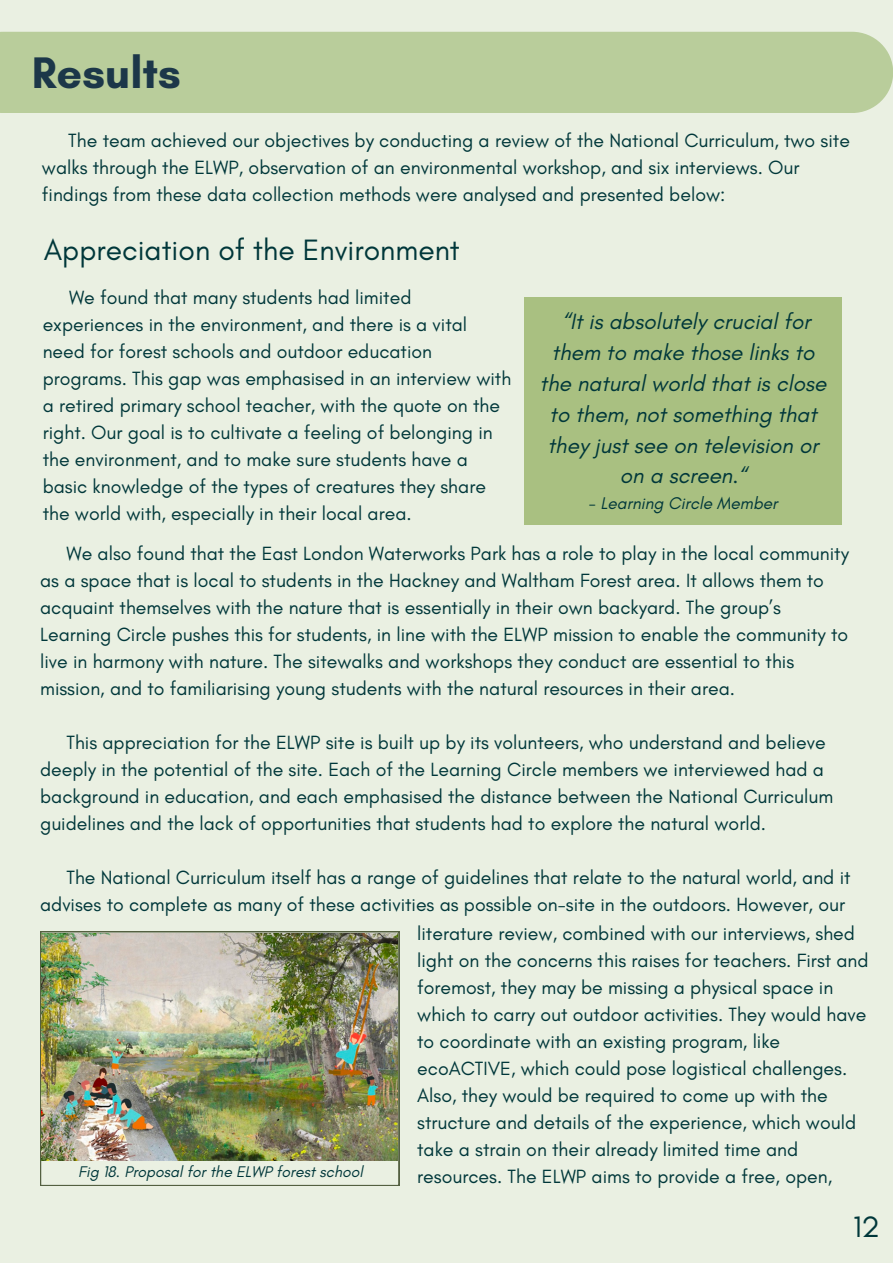
<style>
.page{position:relative;width:893px;height:1263px;background:#eaf0e2}
.page>*{position:absolute;margin:0;border:0;box-sizing:border-box;transform-origin:0 0}
.t1{font:700 45px "Glacial Indifference";color:#1c3749}
.t2{font:30px "Glacial Indifference";color:#00373a}
.t3{font:italic 22.5px/30.9px "Glacial Indifference";color:#00373a;text-align:center}
.t4{font:19.5px/27px "Glacial Indifference";color:#00373a}
.t5{font:italic 17.25px "Glacial Indifference";color:#00373a}
.t6{font:italic 15.75px "Glacial Indifference";color:#00373a}
</style>
<div class="page">
<div style="left:0;top:32px;width:893px;height:81px;background:#b9cd9b"></div>
<svg style="left:40px;top:931px;width:359px;height:255px"></svg>
<img style="left:42px;top:933px;width:355px;height:227px">
<div style="left:524px;top:297px;width:318px;height:227px;background:#a9c081"></div>
<h4 class="t1" style="left:32px;top:45px;width:151px">Results</h4>
<h4 class="t4" style="left:42px;top:126px;width:809px;text-indent:26px">The team achieved our objectives by conducting a review of the National Curriculum, two site walks through the ELWP, observation of an environmental workshop, and six interviews. Our findings from these data collection methods were analysed and presented below:</h4>
<h4 class="t2" style="left:44px;top:232px;width:417px">Appreciation of the Environment</h4>
<h4 class="t4" style="left:43px;top:283px;width:470px;text-indent:26px">We found that many students had limited experiences in the environment, and there is a vital need for forest schools and outdoor education programs. This gap was emphasised in an interview with a retired primary school teacher, with the quote on the right. Our goal is to cultivate a feeling of belonging in the environment, and to make sure students have a basic knowledge of the types of creatures they share the world with, especially in their local area.</h4>
<h3 class="t3" style="left:540px;top:305px;width:288px">“It is absolutely crucial for them to make those links to the natural world that is close to them, not something that they just see on television or on a screen.“</h3>
<h3 class="t5" style="left:589px;top:492px;width:190px">- Learning Circle Member</h3>
<p class="t4" style="left:40px;top:540px;width:810px;text-indent:26px">We also found that the East London Waterworks Park has a role to play in the local community as a space that is local to students in the Hackney and Waltham Forest area. It allows them to acquaint themselves with the nature that is essentially in their own backyard. The group’s Learning Circle pushes this for students, in line with the ELWP mission to enable the community to live in harmony with nature. The sitewalks and workshops they conduct are essential to this mission, and to familiarising young students with the natural resources in their area.</p>
<h4 class="t4" style="left:40px;top:729px;width:794px;text-indent:26px">This appreciation for the ELWP site is built up by its volunteers, who understand and believe deeply in the potential of the site. Each of the Learning Circle members we interviewed had a background in education, and each emphasised the distance between the National Curriculum guidelines and the lack of opportunities that students had to explore the natural world.</h4>
<p class="t4" style="left:40px;top:864px;width:812px;text-align:right">The National Curriculum itself has a range of guidelines that relate to the natural world, and it advises to complete as many of these activities as possible on-site in the outdoors. However, our</p>
<p class="t6" style="left:78px;top:1162px;width:286px">Fig 18. Proposal for the ELWP forest school</p>
<h4 class="t4" style="left:417px;top:919px;width:453px">literature review, combined with our interviews, shed light on the concerns this raises for teachers. First and foremost, they may be missing a physical space in which to carry out outdoor activities. They would have to coordinate with an existing program, like ecoACTIVE, which could pose logistical challenges.<br>Also, they would be required to come up with the structure and details of the experience, which would take a strain on their already limited time and resources. The ELWP aims to provide a free, open,</h4>
<h2 class="t2" style="left:853px;top:1209px;width:29px">12</h2>
</div>
